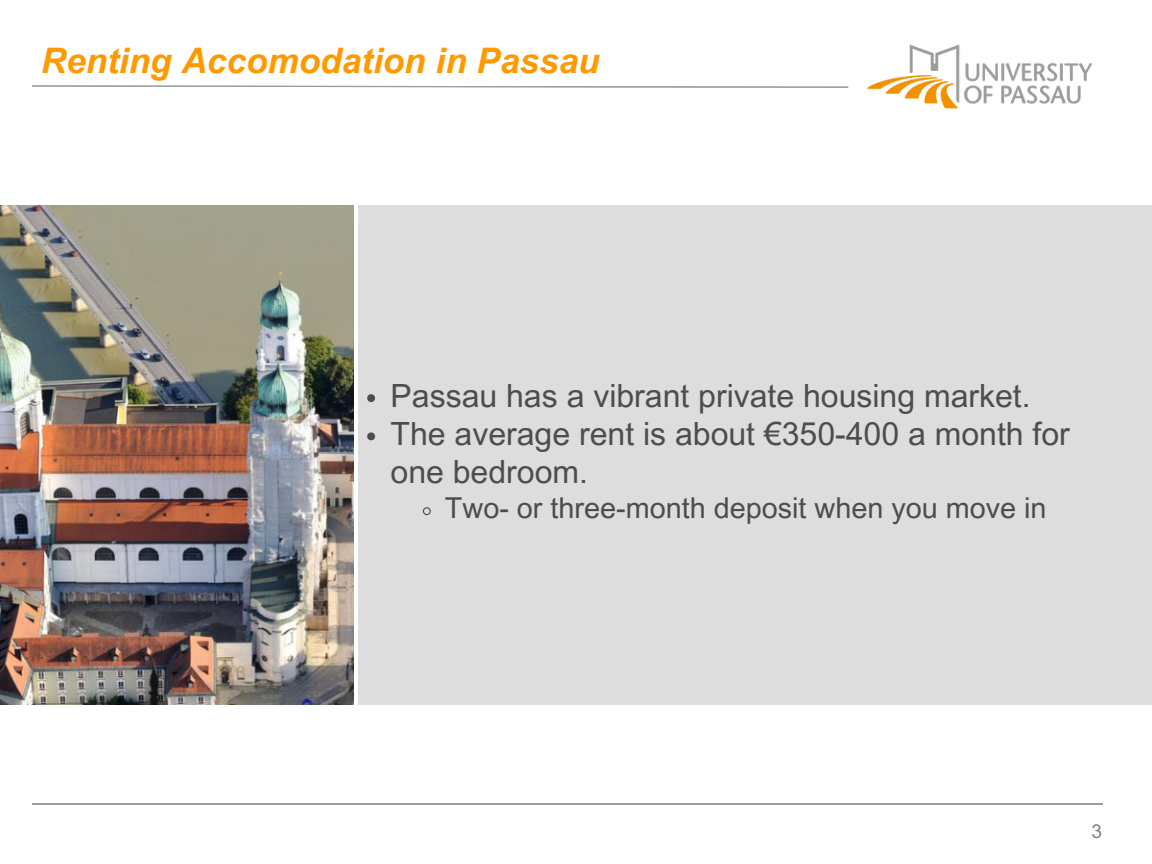
<style>
.page{position:relative;width:1152px;height:864px;background:#fff}
.page>*{position:absolute;margin:0;border:0;box-sizing:border-box;transform-origin:0 0}
.t1{font:italic 700 35.25px "Arial MT Pro";color:#f90}
.t2{font:31.95px/38.2px "Arial MT Pro";color:#4d4d4d}
.t3{font:28.8px "Arial MT Pro";color:#4d4d4d}
.t4{font:19.2px "Arial MT Pro";color:#7f7f7f}
</style>
<div class="page">
<img style="left:866px;top:44px;width:226px;height:65px">
<svg style="left:32px;top:85px;width:816px;height:3px"></svg>
<div style="left:358px;top:205px;width:794px;height:499px;background:#ddd"></div>
<hr style="left:32px;top:803px;width:1070px;height:2px;background:#999f9e">
<svg style="left:367px;top:394px;width:8px;height:8px"></svg>
<svg style="left:367px;top:432px;width:8px;height:8px"></svg>
<svg style="left:422px;top:507px;width:9px;height:9px"></svg>
<img style="left:0;top:205px;width:353px;height:500px">
<p class="t1" style="left:41px;top:47px;width:560px">Renting Accomodation in Passau</p>
<h1 class="t2" style="left:391px;top:380px;width:642px">Passau has a vibrant private housing market.</h1>
<p class="t2" style="left:391px;top:418px;width:681px">The average rent is about €350-400 a month for one bedroom.</p>
<p class="t3" style="left:445px;top:497px;width:603px">Two- or three-month deposit when you move in</p>
<p class="t4" style="left:1092px;top:824px;width:12px">3</p>
</div>
